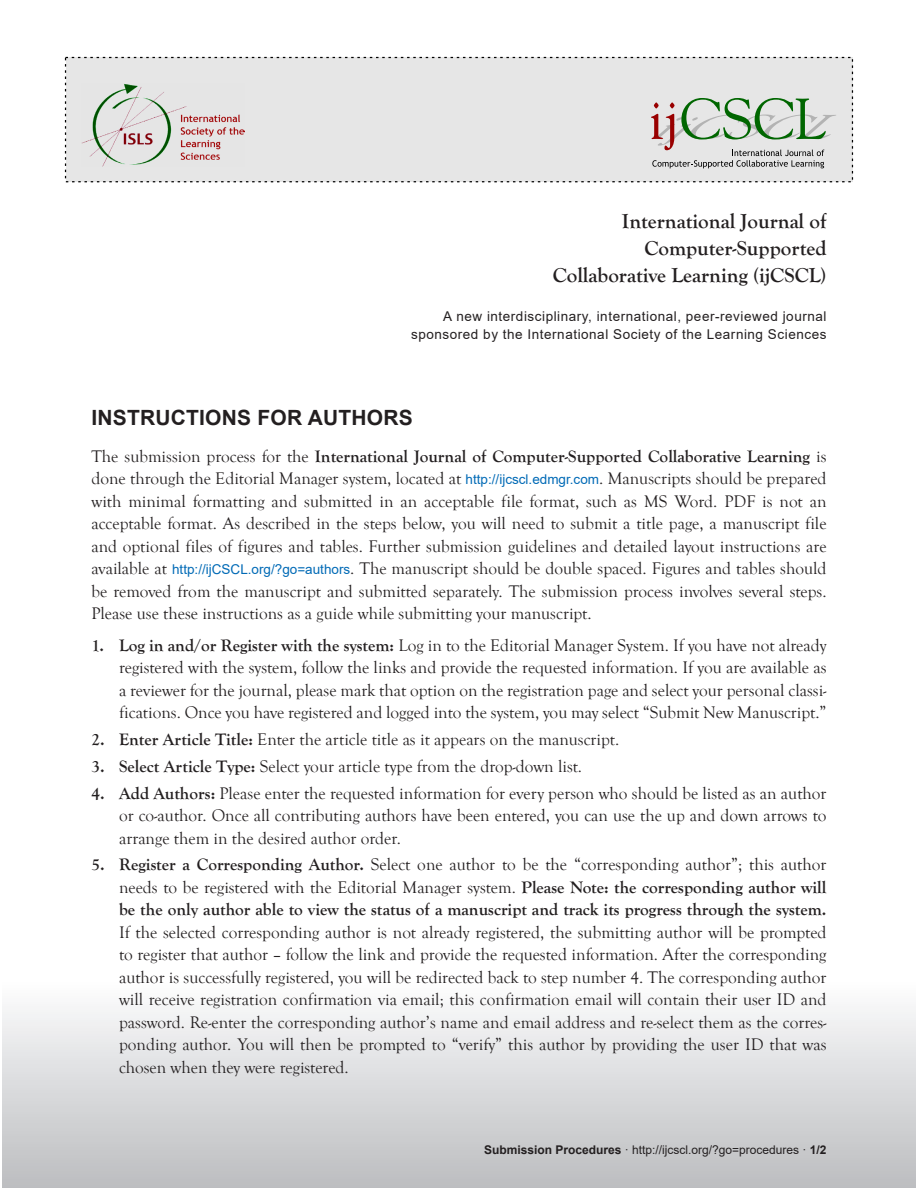
<style>
.page{position:relative;width:918px;height:1188px;background:#fff}
.page>*{position:absolute;margin:0;border:0;box-sizing:border-box;transform-origin:0 0}
.t1{font:700 21px/27px "Goudy Old Style T";color:#231f20;text-align:right}
.t2{font:700 21px "Arial";letter-spacing:.01em;color:#231f20}
.t3{font:17.25px/22.5px "Goudy Old Style T";color:#231f20;text-align:justify}
.t4{font:700 17.25px/22.5px "Goudy Old Style T";color:#231f20;text-align:justify}
.t5{font:13.5px/18px "Arial";letter-spacing:.04em;color:#231f20;text-align:right}
.t6{font:12px "Arial";color:#231f20}
.s1{font-weight:700}
.s2{font-family:"Arial";font-size:13.5px;color:#016ab6}
.s3{font-weight:400}
</style>
<div class="page">
<div style="left:66px;top:57px;width:786px;height:125px;background:#e6e6e6"></div>
<div style="left:65px;top:57px;width:788px;height:125px;border:1px dashed #000"></div>
<svg style="left:651px;top:98px;width:185px;height:70px"></svg>
<img style="left:82px;top:83px;width:162px;height:84px">
<div style="left:2px;top:982px;width:914px;height:205px;background:linear-gradient(to bottom,#fdfdfd,#bcbdc0)"></div>
<p class="t1" style="left:553px;top:208px;width:275px">International Journal of<br>Computer-Supported<br>Collaborative Learning (ijCSCL)</p>
<p class="t5" style="left:411px;top:307px;width:417px">A new interdisciplinary, international, peer-reviewed journal sponsored by the International Society of the Learning Sciences</p>
<p class="t2" style="left:91px;top:403px;width:323px">INSTRUCTIONS FOR AUTHORS</p>
<p class="t3" style="left:91px;top:445px;width:737px">The submission process for the <span class="s1">International Journal of Computer-Supported Collaborative Learning</span> is done through the Editorial Manager system, located at <span class="s2">http://ijcscl.edmgr.com</span>. Manuscripts should be prepared with minimal formatting and submitted in an acceptable file format, such as MS Word. PDF is not an acceptable format. As described in the steps below, you will need to submit a title page, a manuscript file and optional files of figures and tables. Further submission guidelines and detailed layout instructions are available at <span class="s2">http://ijCSCL.org/?go=authors</span>. The manuscript should be double spaced. Figures and tables should be removed from the manuscript and submitted separately. The submission process involves several steps.<br>Please use these instructions as a guide while submitting your manuscript.</p>
<p class="t3" style="left:119px;top:634px;width:709px;text-indent:-28px"><span class="s1">1. Log in and/or Register with the system:</span> Log in to the Editorial Manager System. If you have not already registered with the system, follow the links and provide the requested information. If you are available as a reviewer for the journal, please mark that option on the registration page and select your personal classi&shy;fications. Once you have registered and logged into the system, you may select “Submit New Manuscript.”</p>
<p class="t3" style="left:91px;top:729px;width:529px"><span class="s1">2. Enter Article Title:</span> Enter the article title as it appears on the manuscript.</p>
<p class="t3" style="left:91px;top:755px;width:492px"><span class="s1">3. Select Article Type:</span> Select your article type from the drop-down list.</p>
<p class="t3" style="left:119px;top:782px;width:709px;text-indent:-28px"><span class="s1">4. Add Authors:</span> Please enter the requested information for every person who should be listed as an author or co-author. Once all contributing authors have been entered, you can use the up and down arrows to arrange them in the desired author order.</p>
<p class="t4" style="left:119px;top:854px;width:709px;text-indent:-28px">5. Register a Corresponding Author. <span class="s3">Select one author to be the “corresponding author”; this author needs to be registered with the Editorial Manager system.</span> Please Note: the corresponding author will be the only author able to view the status of a manuscript and track its progress through the system.</p>
<p class="t3" style="left:119px;top:921px;width:709px">If the selected corresponding author is not already registered, the submitting author will be prompted to register that author – follow the link and provide the requested information. After the corresponding author is successfully registered, you will be redirected back to step number 4. The corresponding author will receive registration confirmation via email; this confirmation email will contain their user ID and password. Re-enter the corresponding author’s name and email address and re-select them as the corres&shy;ponding author. You will then be prompted to “verify” this author by providing the user ID that was chosen when they were registered.</p>
<p class="t6" style="left:484px;top:1141px;width:344px"><span class="s1">Submission Procedures</span> · http://ijcscl.org/?go=procedures · <span class="s1">1/2</span></p>
</div>
